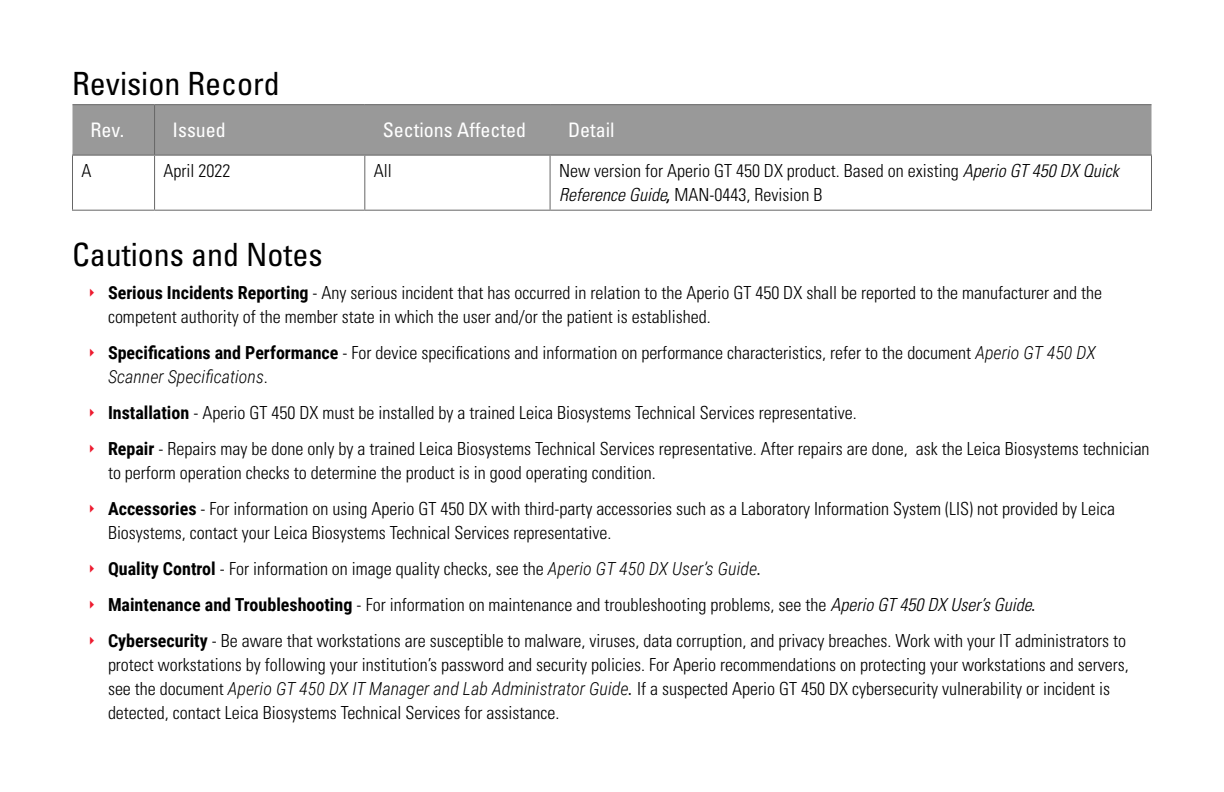
<style>
.page{position:relative;width:1224px;height:792px;background:#fff}
.page>*{position:absolute;margin:0;border:0;box-sizing:border-box;transform-origin:0 0}
.Heading_1QR_non-TOC{font:condensed 32px "Univers LT Std";color:#000}
.Table_heading_10_pt{font:condensed 20px "Univers LT Std";color:#fff}
.Table_cell_9pt_no_sp{font:300 condensed 18px/24px "Univers LT Std";color:#000}
.s1{font-style:italic}
.s2{font-family:"Roboto Condensed";font-weight:400;font-style:italic;font-stretch:normal}
.s3{font-family:"Roboto Condensed";font-weight:700;font-stretch:normal}
.s4{font-family:"Roboto Condensed";font-style:italic;font-stretch:normal}
</style>
<div class="page">
<div style="left:72px;top:105px;width:1080px;height:50px;background:#999"></div>
<svg style="left:73px;top:156px;width:1078px;height:54px"></svg>
<hr style="left:72px;top:155px;width:83px;height:1px;background:#666">
<hr style="left:154px;top:105px;width:1px;height:50px;background:#666">
<hr style="left:155px;top:155px;width:210px;height:1px;background:#666">
<hr style="left:365px;top:155px;width:185px;height:1px;background:#666">
<hr style="left:550px;top:155px;width:602px;height:1px;background:#666">
<hr style="left:72px;top:104px;width:83px;height:1px;background:#666">
<hr style="left:155px;top:104px;width:210px;height:1px;background:#666">
<hr style="left:365px;top:104px;width:185px;height:1px;background:#666">
<hr style="left:550px;top:104px;width:602px;height:1px;background:#666">
<hr style="left:72px;top:156px;width:1px;height:54px;background:#666">
<hr style="left:154px;top:156px;width:1px;height:54px;background:#666">
<hr style="left:364px;top:156px;width:1px;height:54px;background:#666">
<hr style="left:550px;top:156px;width:1px;height:54px;background:#666">
<hr style="left:1151px;top:156px;width:1px;height:54px;background:#666">
<hr style="left:72px;top:210px;width:83px;height:1px;background:#666">
<hr style="left:155px;top:210px;width:210px;height:1px;background:#666">
<hr style="left:365px;top:210px;width:185px;height:1px;background:#666">
<hr style="left:550px;top:210px;width:602px;height:1px;background:#666">
<p class="Heading_1QR_non-TOC" style="left:72px;top:64px;width:209px">Revision Record</p>
<p class="Table_heading_10_pt" style="left:90px;top:117px;width:35px">Rev.</p>
<p class="Table_heading_10_pt" style="left:173px;top:117px;width:55px">Issued</p>
<p class="Table_heading_10_pt" style="left:383px;top:117px;width:145px">Sections Affected</p>
<p class="Table_heading_10_pt" style="left:568px;top:117px;width:48px">Detail</p>
<p class="Table_cell_9pt_no_sp" style="left:82px;top:159px;width:12px">A</p>
<p class="Table_cell_9pt_no_sp" style="left:164px;top:159px;width:68px">April 2022</p>
<p class="Table_cell_9pt_no_sp" style="left:374px;top:159px;width:19px">All</p>
<p class="Table_cell_9pt_no_sp" style="left:559px;top:159px;width:561px">New version for Aperio GT 450 DX product. Based on existing <span class="s1">Aperio GT 450 DX Quick<br>Reference Guide</span><span class="s2">,</span> MAN-0443, Revision B</p>
<p class="Heading_1QR_non-TOC" style="left:72px;top:234px;width:252px">Cautions and Notes</p>
<p class="Table_cell_9pt_no_sp" style="left:108px;top:280px;width:996px"><span class="s3">Serious Incidents Reporting</span> - Any serious incident that has occurred in relation to the Aperio GT 450 DX shall be reported to the manufacturer and the competent authority of the member state in which the user and/or the patient is established.</p>
<p class="Table_cell_9pt_no_sp" style="left:108px;top:340px;width:989px"><span class="s3">Specifications and Performance</span> - For device specifications and information on performance characteristics, refer to the document <span class="s4">Aperio GT 450 DX<br>Scanner Specifications</span>.</p>
<p class="Table_cell_9pt_no_sp" style="left:108px;top:400px;width:750px"><span class="s3">Installation</span> - Aperio GT 450 DX must be installed by a trained Leica Biosystems Technical Services representative.</p>
<p class="Table_cell_9pt_no_sp" style="left:108px;top:436px;width:1043px"><span class="s3">Repair</span> - Repairs may be done only by a trained Leica Biosystems Technical Services representative. After repairs are done, ask the Leica Biosystems technician to perform operation checks to determine the product is in good operating condition.</p>
<p class="Table_cell_9pt_no_sp" style="left:108px;top:496px;width:1009px"><span class="s3">Accessories</span> - For information on using Aperio GT 450 DX with third-party accessories such as a Laboratory Information System (LIS) not provided by Leica<br>Biosystems, contact your Leica Biosystems Technical Services representative.</p>
<p class="Table_cell_9pt_no_sp" style="left:108px;top:556px;width:655px"><span class="s3">Quality Control</span> - For information on image quality checks, see the <span class="s4">Aperio GT 450 DX User’s Guide</span><span class="s2">.</span></p>
<p class="Table_cell_9pt_no_sp" style="left:108px;top:592px;width:930px"><span class="s3">Maintenance and Troubleshooting</span> - For information on maintenance and troubleshooting problems, see the <span class="s1">Aperio GT 450 DX User’s Guide</span><span class="s2">.</span></p>
<p class="Table_cell_9pt_no_sp" style="left:108px;top:628px;width:1022px"><span class="s3">Cybersecurity</span> - Be aware that workstations are susceptible to malware, viruses, data corruption, and privacy breaches. Work with your IT administrators to protect workstations by following your institution’s password and security policies. For Aperio recommendations on protecting your workstations and servers, see the document <span class="s4">Aperio GT 450 DX IT Manager and Lab Administrator Guide</span><span class="s2">.</span> If a suspected Aperio GT 450 DX cybersecurity vulnerability or incident is detected, contact Leica Biosystems Technical Services for assistance.</p>
</div>
